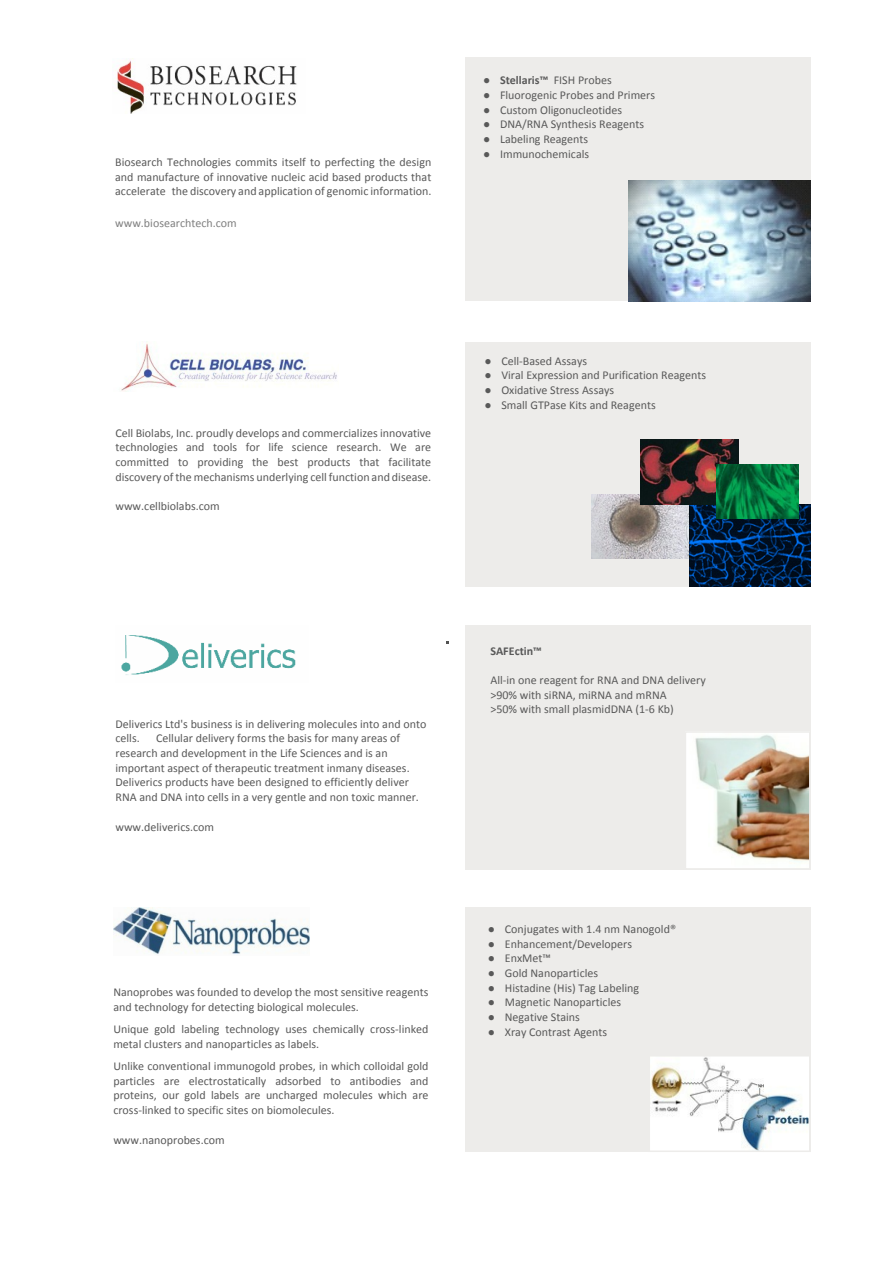
<style>
.page{position:relative;width:894px;height:1264px;background:#fff}
.page>*{position:absolute;margin:0;border:0;box-sizing:border-box;transform-origin:0 0}
.t1{font:12px/14.7px "Calibri";color:#595959}
.t2{font:700 12px "Calibri";color:#595959}
.t3{font:12px "Calibri";color:#7f7f7f}
.s1{font-family:"Times New Roman";font-weight:400}
.s2{font-weight:400}
.s3{font-family:"Times New Roman"}
</style>
<div class="page">
<div style="left:465px;top:907px;width:346px;height:245px;background:#edecea"></div>
<img style="left:113px;top:907px;width:196px;height:47px">
<div style="left:465px;top:625px;width:346px;height:245px;background:#edecea"></div>
<img style="left:121px;top:635px;width:175px;height:40px">
<img style="left:121px;top:343px;width:216px;height:49px">
<div style="left:465px;top:342px;width:346px;height:244px;background:#edecea"></div>
<img style="left:592px;top:494px;width:96px;height:64px">
<img style="left:690px;top:505px;width:121px;height:81px">
<img style="left:640px;top:439px;width:98px;height:66px">
<img style="left:716px;top:464px;width:83px;height:54px">
<img style="left:688px;top:734px;width:120px;height:133px">
<div style="left:685px;top:731px;width:126px;height:139px;border:2px solid #edecea"></div>
<img style="left:652px;top:1058px;width:156px;height:91px">
<div style="left:649px;top:1055px;width:162px;height:97px;border:2px solid #edecea"></div>
<div style="left:465px;top:57px;width:346px;height:244px;background:#edecea"></div>
<img style="left:116px;top:60px;width:181px;height:53px">
<img style="left:629px;top:180px;width:182px;height:121px">
<p class="t1" style="left:115px;top:156px;width:318px;text-align:justify">Biosearch Technologies commits itself to perfecting the design and manufacture of innovative nucleic acid based products that accelerate the discovery and application of genomic information.</p>
<p class="t3" style="left:115px;top:218px;width:123px">www.biosearchtech.com</p>
<p class="t1" style="left:115px;top:426px;width:317px;text-align:justify">Cell Biolabs, Inc. proudly develops and commercializes innovative technologies and tools for life science research. We are committed to providing the best products that facilitate discovery of the mechanisms underlying cell function and disease.</p>
<p class="t1" style="left:115px;top:499px;width:106px">www.cellbiolabs.com</p>
<p class="t2" style="left:483px;top:75px;width:130px"><span class="s1">●</span> Stellaris™ <span class="s2">FISH Probes</span></p>
<p class="t1" style="left:483px;top:89px;width:173px"><span class="s3">●</span> Fluorogenic Probes and Primers</p>
<p class="t1" style="left:483px;top:103px;width:140px"><span class="s3">●</span> Custom Oligonucleotides</p>
<p class="t1" style="left:483px;top:118px;width:162px"><span class="s3">●</span> DNA/RNA Synthesis Reagents</p>
<p class="t1" style="left:483px;top:133px;width:107px"><span class="s3">●</span> Labeling Reagents</p>
<p class="t1" style="left:483px;top:147px;width:108px"><span class="s3">●</span> Immunochemicals</p>
<p class="t1" style="left:484px;top:354px;width:104px"><span class="s3">●</span> Cell-Based Assays</p>
<p class="t1" style="left:484px;top:369px;width:223px"><span class="s3">●</span> Viral Expression and Purification Reagents</p>
<p class="t1" style="left:484px;top:384px;width:131px"><span class="s3">●</span> Oxidative Stress Assays</p>
<p class="t1" style="left:484px;top:398px;width:173px"><span class="s3">●</span> Small GTPase Kits and Reagents</p>
<p class="t1" style="left:115px;top:717px;width:312px">Deliverics Ltd's business is in delivering molecules into and onto cells.</p>
<p class="t1" style="left:115px;top:732px;width:305px;text-indent:41px">Cellular delivery forms the basis for many areas of research and development in the Life Sciences and is an important aspect of therapeutic treatment inmany diseases.<br>Deliverics products have been designed to efficiently deliver RNA and DNA into cells in a very gentle and non toxic manner.</p>
<p class="t1" style="left:115px;top:820px;width:100px">www.deliverics.com</p>
<p class="t1" style="left:113px;top:986px;width:317px">Nanoprobes was founded to develop the most sensitive reagents and technology for detecting biological molecules.</p>
<p class="t1" style="left:113px;top:1023px;width:317px">Unique gold labeling technology uses chemically cross-linked metal clusters and nanoparticles as labels.</p>
<p class="t1" style="left:113px;top:1060px;width:317px;text-align:justify">Unlike conventional immunogold probes, in which colloidal gold particles are electrostatically adsorbed to antibodies and proteins, our gold labels are uncharged molecules which are cross-linked to specific sites on biomolecules.</p>
<p class="t1" style="left:113px;top:1133px;width:113px">www.nanoprobes.com</p>
<p class="t2" style="left:490px;top:646px;width:53px">SAFEctin™</p>
<p class="t1" style="left:490px;top:674px;width:217px">All-in one reagent for RNA and DNA delivery &gt;90% with siRNA, miRNA and mRNA<br>&gt;50% with small plasmidDNA (1-6 Kb)</p>
<p class="t1" style="left:488px;top:923px;width:190px"><span class="s3">●</span> Conjugates with 1.4 nm Nanogold®</p>
<p class="t1" style="left:488px;top:937px;width:146px"><span class="s3">●</span> Enhancement/Developers</p>
<p class="t1" style="left:488px;top:952px;width:64px"><span class="s3">●</span> EnxMet™</p>
<p class="t1" style="left:488px;top:967px;width:112px"><span class="s3">●</span> Gold Nanoparticles</p>
<p class="t1" style="left:488px;top:981px;width:153px"><span class="s3">●</span> Histadine (His) Tag Labeling</p>
<p class="t1" style="left:488px;top:996px;width:135px"><span class="s3">●</span> Magnetic Nanoparticles</p>
<p class="t1" style="left:488px;top:1011px;width:93px"><span class="s3">●</span> Negative Stains</p>
<p class="t1" style="left:488px;top:1025px;width:121px"><span class="s3">●</span> Xray Contrast Agents</p>
</div>
